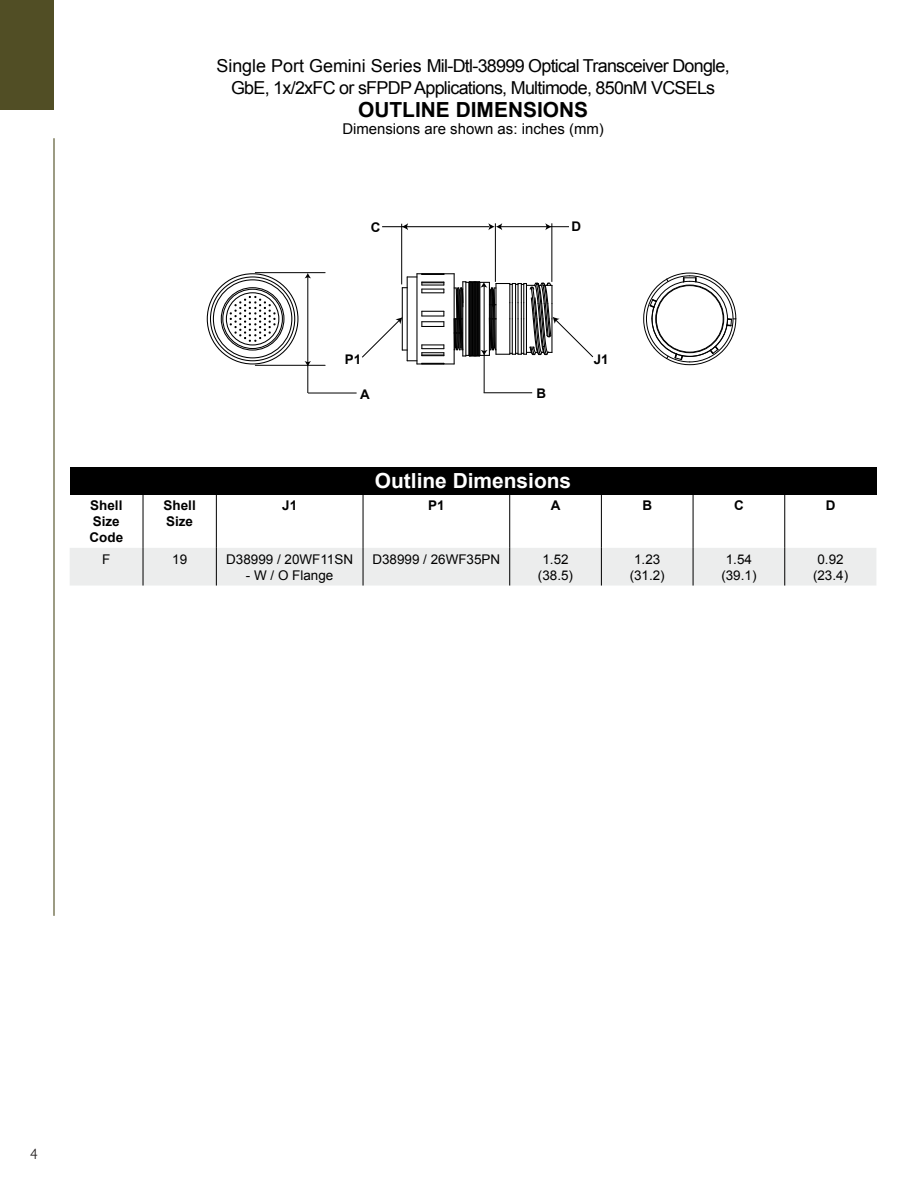
<style>
.page{position:relative;width:918px;height:1188px;background:#fff}
.page>*{position:absolute;margin:0;border:0;box-sizing:border-box;transform-origin:0 0}
.t1{font:700 20.85px "Arial";color:#000}
.t2{font:700 20.85px "Arial";color:#fff}
.t3{font:17.85px/21.5px "Arial";letter-spacing:-.04em;color:#000;text-align:center}
.t4{font:14.85px "Arial";color:#000}
.t5{font:13.5px "Apex Sans";color:#231f20}
.t6{font:13.35px/16px "Arial";color:#000;text-align:center}
.t7{font:700 13.35px/16px "Arial";color:#000}
</style>
<div class="page">
<hr style="left:53px;top:138px;width:2px;height:778px;background:#514e25">
<div style="left:0;top:0;width:53px;height:109px;background:#514e25"></div>
<div style="left:70px;top:467px;width:806px;height:27px;background:#000"></div>
<div style="left:70px;top:548px;width:806px;height:38px;background:#eceded"></div>
<hr style="left:143px;top:494px;width:1px;height:54px;background:#000">
<hr style="left:216px;top:494px;width:1px;height:54px;background:#000">
<hr style="left:363px;top:494px;width:1px;height:54px;background:#000">
<hr style="left:509px;top:494px;width:1px;height:54px;background:#000">
<hr style="left:601px;top:494px;width:1px;height:54px;background:#000">
<hr style="left:693px;top:494px;width:1px;height:54px;background:#000">
<hr style="left:143px;top:548px;width:1px;height:38px;background:#000">
<hr style="left:216px;top:548px;width:1px;height:38px;background:#000">
<hr style="left:363px;top:548px;width:1px;height:38px;background:#000">
<hr style="left:509px;top:548px;width:1px;height:38px;background:#000">
<hr style="left:601px;top:548px;width:1px;height:38px;background:#000">
<hr style="left:693px;top:548px;width:1px;height:38px;background:#000">
<hr style="left:784px;top:494px;width:1px;height:54px;background:#000">
<hr style="left:784px;top:548px;width:1px;height:38px;background:#000">
<hr style="left:416px;top:274px;width:1px;height:90px;background:#000">
<hr style="left:407px;top:277px;width:1px;height:84px;background:#000">
<hr style="left:402px;top:288px;width:1px;height:62px;background:#000">
<hr style="left:417px;top:363px;width:37px;height:1px;background:#000">
<hr style="left:417px;top:273px;width:37px;height:1px;background:#000">
<svg style="left:402px;top:273px;width:42px;height:20px"></svg>
<div style="left:221px;top:287px;width:63px;height:64px;border:1px solid #000;border-radius:50%"></div>
<div style="left:213px;top:279px;width:79px;height:79px;border:1px solid #000;border-radius:50%"></div>
<div style="left:222px;top:289px;width:61px;height:60px;border:1px solid #000;border-radius:50%"></div>
<div style="left:226px;top:292px;width:53px;height:53px;border:1px solid #000;border-radius:50%"></div>
<svg style="left:230px;top:296px;width:46px;height:46px"></svg>
<svg style="left:643px;top:272px;width:94px;height:93px"></svg>
<hr style="left:401px;top:224px;width:1px;height:60px;background:#000">
<svg style="left:402px;top:223px;width:6px;height:7px"></svg>
<hr style="left:382px;top:226px;width:107px;height:1px;background:#000">
<svg style="left:362px;top:311px;width:82px;height:53px"></svg>
<svg style="left:453px;top:223px;width:141px;height:171px"></svg>
<hr style="left:255px;top:272px;width:70px;height:1px;background:#000">
<hr style="left:255px;top:365px;width:70px;height:1px;background:#000">
<hr style="left:307px;top:276px;width:1px;height:117px;background:#000">
<svg style="left:305px;top:361px;width:6px;height:6px"></svg>
<svg style="left:305px;top:273px;width:6px;height:5px"></svg>
<hr style="left:308px;top:393px;width:49px;height:1px;background:#000">
<p class="t3" style="left:216px;top:56px;width:515px">Single Port Gemini Series Mil-Dtl-38999 Optical Transceiver Dongle,<br>GbE, 1x/2xFC or sFPDP Applications, Multimode, 850nM VCSELs</p>
<p class="t1" style="left:358px;top:95px;width:232px">OUTLINE DIMENSIONS</p>
<p class="t4" style="left:342px;top:119px;width:263px">Dimensions are shown as: inches (mm)</p>
<p class="t7" style="left:371px;top:219px;width:11px">C</p>
<p class="t7" style="left:571px;top:219px;width:11px">D</p>
<p class="t7" style="left:345px;top:352px;width:18px">P1</p>
<p class="t7" style="left:594px;top:352px;width:16px">J1</p>
<p class="t7" style="left:360px;top:387px;width:11px">A</p>
<p class="t7" style="left:536px;top:386px;width:11px">B</p>
<p class="t2" style="left:375px;top:467px;width:198px">Outline Dimensions</p>
<p class="t7" style="left:90px;top:497px;width:35px">Shell<br>Size<br>Code</p>
<p class="t7" style="left:164px;top:497px;width:34px">Shell<br>Size</p>
<p class="t7" style="left:282px;top:497px;width:16px">J1</p>
<p class="t7" style="left:428px;top:497px;width:18px">P1</p>
<p class="t7" style="left:551px;top:497px;width:11px">A</p>
<p class="t7" style="left:642px;top:497px;width:11px">B</p>
<p class="t7" style="left:734px;top:497px;width:11px">C</p>
<p class="t7" style="left:826px;top:497px;width:11px">D</p>
<p class="t6" style="left:102px;top:551px;width:10px">F</p>
<p class="t6" style="left:172px;top:551px;width:16px">19</p>
<p class="t6" style="left:226px;top:551px;width:128px">D38999 / 20WF11SN</p>
<p class="t6" style="left:246px;top:567px;width:89px">- W / O Flange</p>
<p class="t6" style="left:372px;top:551px;width:129px">D38999 / 26WF35PN</p>
<p class="t6" style="left:538px;top:551px;width:37px">1.52 (38.5)</p>
<p class="t6" style="left:630px;top:551px;width:37px">1.23 (31.2)</p>
<p class="t6" style="left:721px;top:551px;width:37px">1.54 (39.1)</p>
<p class="t6" style="left:813px;top:551px;width:37px">0.92 (23.4)</p>
<p class="t5" style="left:30px;top:1143px;width:10px">4</p>
</div>
